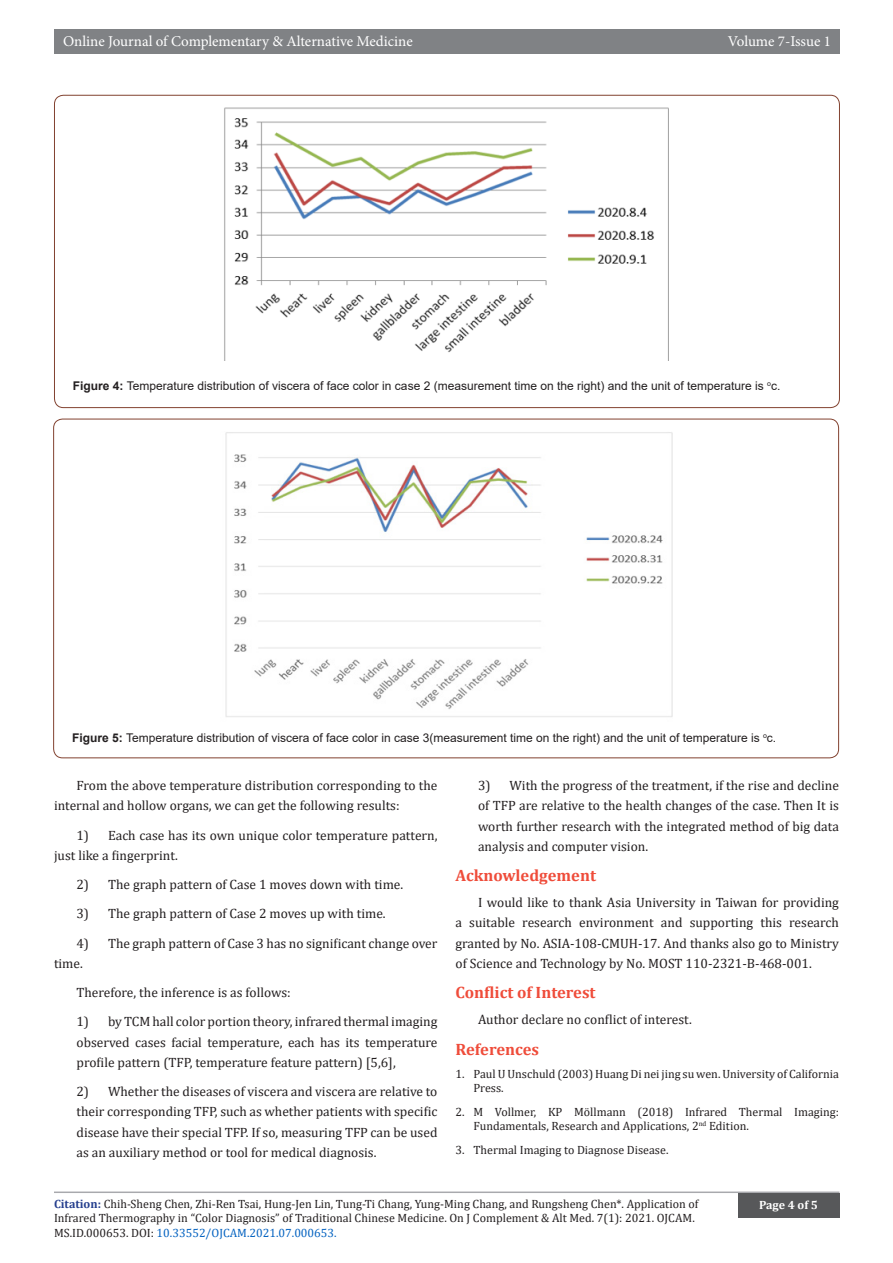
<style>
.page{position:relative;width:893px;height:1263px;background:#fff}
.page>*{position:absolute;margin:0;border:0;box-sizing:border-box;transform-origin:0 0}
.t1{font:700 16.5px "Cambria";color:#ef4c3a}
.t2{font:15px "Minion Pro";letter-spacing:-.005em;color:#fff}
.t3{font:13.5px/20.2px "Cambria";color:#231f20;text-align:justify}
.t4{font:12px/14.4px "Cambria";color:#231f20}
.t5{font:12px "Arial";color:#231f20}
.t6{font:700 12px "Cambria";color:#fff}
.s1{font-weight:700}
.s2{font-weight:700;color:#253f8e}
.s3{color:#0563c1}
</style>
<div class="page">
<div style="left:54px;top:29px;width:786px;height:25px;background:#808285"></div>
<hr style="left:54px;top:1191px;width:785px;height:2px;background:#a8a9ad">
<div style="left:738px;top:1194px;width:101px;height:24px;background:#57585a"></div>
<img style="left:224px;top:107px;width:445px;height:254px">
<img style="left:225px;top:432px;width:447px;height:285px">
<p class="t2" style="left:63px;top:31px;width:351px">Online Journal of Complementary &amp; Alternative Medicine</p>
<p class="t2" style="left:728px;top:31px;width:105px">Volume 7-Issue 1</p>
<p class="t5" style="left:73px;top:377px;width:709px"><span class="s1">Figure 4:</span> Temperature distribution of viscera of face color in case 2 (measurement time on the right) and the unit of temperature is <sup>o</sup>c.</p>
<p class="t5" style="left:72px;top:730px;width:706px"><span class="s1">Figure 5:</span> Temperature distribution of viscera of face color in case 3(measurement time on the right) and the unit of temperature is <sup>o</sup>c.</p>
<p class="t3" style="left:54px;top:775px;width:385px;text-indent:22px">From the above temperature distribution corresponding to the internal and hollow organs, we can get the following results:</p>
<p class="t3" style="left:54px;top:825px;width:385px;text-indent:22px">1) Each case has its own unique color temperature pattern, just like a fingerprint.</p>
<p class="t3" style="left:76px;top:874px;width:328px">2) The graph pattern of Case 1 moves down with time.</p>
<p class="t3" style="left:76px;top:903px;width:311px">3) The graph pattern of Case 2 moves up with time.</p>
<p class="t3" style="left:54px;top:933px;width:385px;text-indent:22px">4) The graph pattern of Case 3 has no significant change over time.</p>
<p class="t3" style="left:76px;top:982px;width:216px">Therefore, the inference is as follows:</p>
<p class="t3" style="left:76px;top:1011px;width:362px">1) by TCM hall color portion theory, infrared thermal imaging observed cases facial temperature, each has its temperature profile pattern (TFP, temperature feature pattern) [5,6],</p>
<p class="t3" style="left:76px;top:1081px;width:362px">2) Whether the diseases of viscera and viscera are relative to their corresponding TFP, such as whether patients with specific disease have their special TFP. If so, measuring TFP can be used as an auxiliary method or tool for medical diagnosis.</p>
<p class="t3" style="left:478px;top:775px;width:362px">3) With the progress of the treatment, if the rise and decline of TFP are relative to the health changes of the case. Then It is worth further research with the integrated method of big data analysis and computer vision.</p>
<p class="t1" style="left:455px;top:863px;width:142px">Acknowledgement</p>
<p class="t3" style="left:455px;top:892px;width:385px;text-indent:22px">I would like to thank Asia University in Taiwan for providing a suitable research environment and supporting this research granted by No. ASIA-108-CMUH-17. And thanks also go to Ministry of Science and Technology by No. MOST 110-2321-B-468-001.</p>
<p class="t1" style="left:455px;top:980px;width:142px">Conflict of Interest</p>
<p class="t3" style="left:478px;top:1009px;width:215px">Author declare no conflict of interest.</p>
<p class="t1" style="left:455px;top:1037px;width:85px">References</p>
<p class="t4" style="left:473px;top:1067px;width:367px;text-indent:-18px">1. Paul U Unschuld (2003) Huang Di nei jing su wen. University of California<br>Press.</p>
<p class="t4" style="left:473px;top:1104px;width:367px;text-indent:-18px">2. M Vollmer, KP Möllmann (2018) Infrared Thermal Imaging:<br>Fundamentals, Research and Applications, 2<sup>nd</sup> Edition.</p>
<p class="t4" style="left:455px;top:1142px;width:214px">3. Thermal Imaging to Diagnose Disease.</p>
<p class="t4" style="left:54px;top:1196px;width:646px"><span class="s2">Citation:</span> Chih-Sheng Chen, Zhi-Ren Tsai, Hung-Jen Lin, Tung-Ti Chang, Yung-Ming Chang, and Rungsheng Chen*. Application of<br>Infrared Thermography in “Color Diagnosis” of Traditional Chinese Medicine. On J Complement &amp; Alt Med. 7(1): 2021. OJCAM.<br>MS.ID.000653. DOI: <span class="s3">10.33552/OJCAM.2021.07.000653.</span></p>
<p class="t6" style="left:759px;top:1196px;width:60px">Page 4 of 5</p>
</div>
